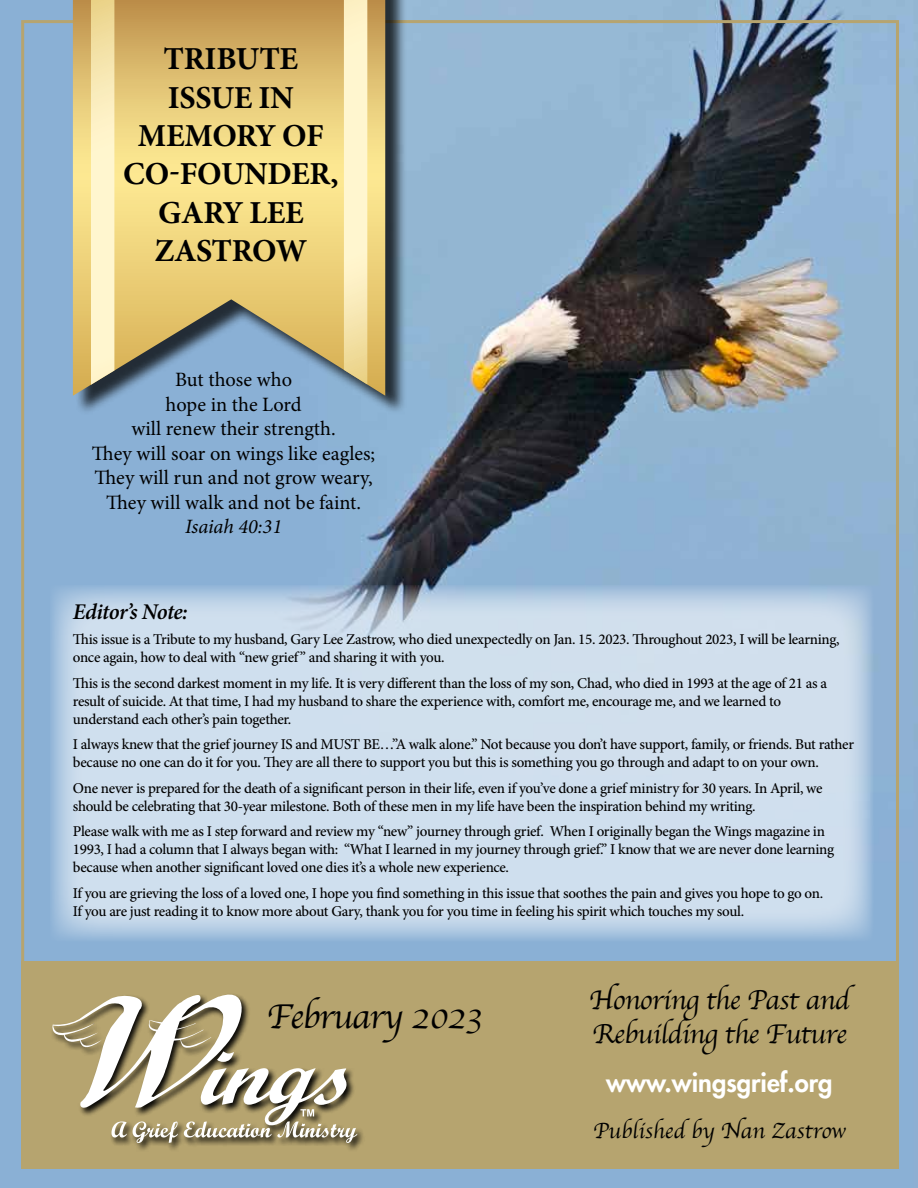
<style>
.page{position:relative;width:918px;height:1188px;background:#fff}
.page>*{position:absolute;margin:0;border:0;box-sizing:border-box;transform-origin:0 0}
.t1{font:36px "Apple Chancery";letter-spacing:-.03em;color:#000}
.t2{font:700 32.1px/38.4px "Minion Pro";letter-spacing:-.01em;color:#000;text-align:center}
.t3{font:28.35px/34px "Apple Chancery";letter-spacing:-.02em;color:#000}
.t4{font:800 25.5px "Futura Std";color:#fff}
.t5{font:22.65px "Apple Chancery";color:#000}
.t6{font:italic 600 22.5px "Minion Pro";letter-spacing:-.03em;color:#000}
.t7{font:20.4px/24.5px "Minion Pro";color:#000;text-align:center}
.t8{font:italic 20.4px "Minion Pro";letter-spacing:-.005em;color:#000}
.t9{font:500 15px/18px "Minion Pro";letter-spacing:-.02em;color:#000}
</style>
<div class="page">
<img style="left:0;top:0;width:918px;height:1188px">
<div style="left:21px;top:961px;width:878px;height:208px;background:#b6a46f"></div>
<div style="left:75px;top:0;width:332px;height:416px;background:#000;opacity:.75"></div>
<svg style="left:73px;top:0;width:312px;height:396px"></svg>
<svg style="left:91px;top:0;width:23px;height:385px"></svg>
<svg style="left:344px;top:0;width:23px;height:385px"></svg>
<div style="left:51px;top:992px;width:315px;height:160px;background:#000;opacity:.95"></div>
<svg style="left:51px;top:992px;width:306px;height:151px"></svg>
<svg style="left:50px;top:585px;width:824px;height:356px;fill:#cfdfee"></svg>
<h2 class="t2" style="left:123px;top:39px;width:217px">TRIBUTE<br>ISSUE IN<br>MEMORY OF<br>CO-FOUNDER,<br>GARY LEE<br>ZASTROW</h2>
<h3 class="t7" style="left:92px;top:368px;width:285px">But those who<br>hope in the Lord<br>will renew their strength.<br>They will soar on wings like eagles;<br>They will run and not grow weary,<br>They will walk and not be faint.</h3>
<h3 class="t8" style="left:185px;top:513px;width:98px">Isaiah 40:31</h3>
<h3 class="t6" style="left:73px;top:596px;width:117px">Editor’s Note:</h3>
<p class="t9" style="left:73px;top:631px;width:768px">This issue is a Tribute to my husband, Gary Lee Zastrow, who died unexpectedly on Jan. 15. 2023. Throughout 2023, I will be learning, once again, how to deal with “new grief” and sharing it with you.</p>
<p class="t9" style="left:73px;top:674px;width:756px">This is the second darkest moment in my life. It is very different than the loss of my son, Chad, who died in 1993 at the age of 21 as a result of suicide. At that time, I had my husband to share the experience with, comfort me, encourage me, and we learned to understand each other’s pain together.</p>
<p class="t9" style="left:73px;top:736px;width:783px">I always knew that the grief journey IS and MUST BE…”A walk alone.” Not because you don’t have support, family, or friends. But rather because no one can do it for you. They are all there to support you but this is something you go through and adapt to on your own.</p>
<p class="t9" style="left:73px;top:779px;width:751px">One never is prepared for the death of a significant person in their life, even if you’ve done a grief ministry for 30 years. In April, we should be celebrating that 30-year milestone. Both of these men in my life have been the inspiration behind my writing.</p>
<p class="t9" style="left:73px;top:823px;width:763px">Please walk with me as I step forward and review my “new” journey through grief. When I originally began the Wings magazine in<br>1993, I had a column that I always began with: “What I learned in my journey through grief.” I know that we are never done learning because when another significant loved one dies it’s a whole new experience.</p>
<p class="t9" style="left:73px;top:884px;width:752px">If you are grieving the loss of a loved one, I hope you find something in this issue that soothes the pain and gives you hope to go on.<br>If you are just reading it to know more about Gary, thank you for you time in feeling his spirit which touches my soul.</p>
<h1 class="t1" style="left:267px;top:988px;width:217px">February 2023</h1>
<h3 class="t3" style="left:589px;top:982px;width:262px">Honoring the Past and<br>Rebuilding the Future</h3>
<h3 class="t4" style="left:606px;top:1067px;width:228px">www.wingsgrief.org</h3>
<h3 class="t5" style="left:593px;top:1112px;width:254px">Published by Nan Zastrow</h3>
</div>
